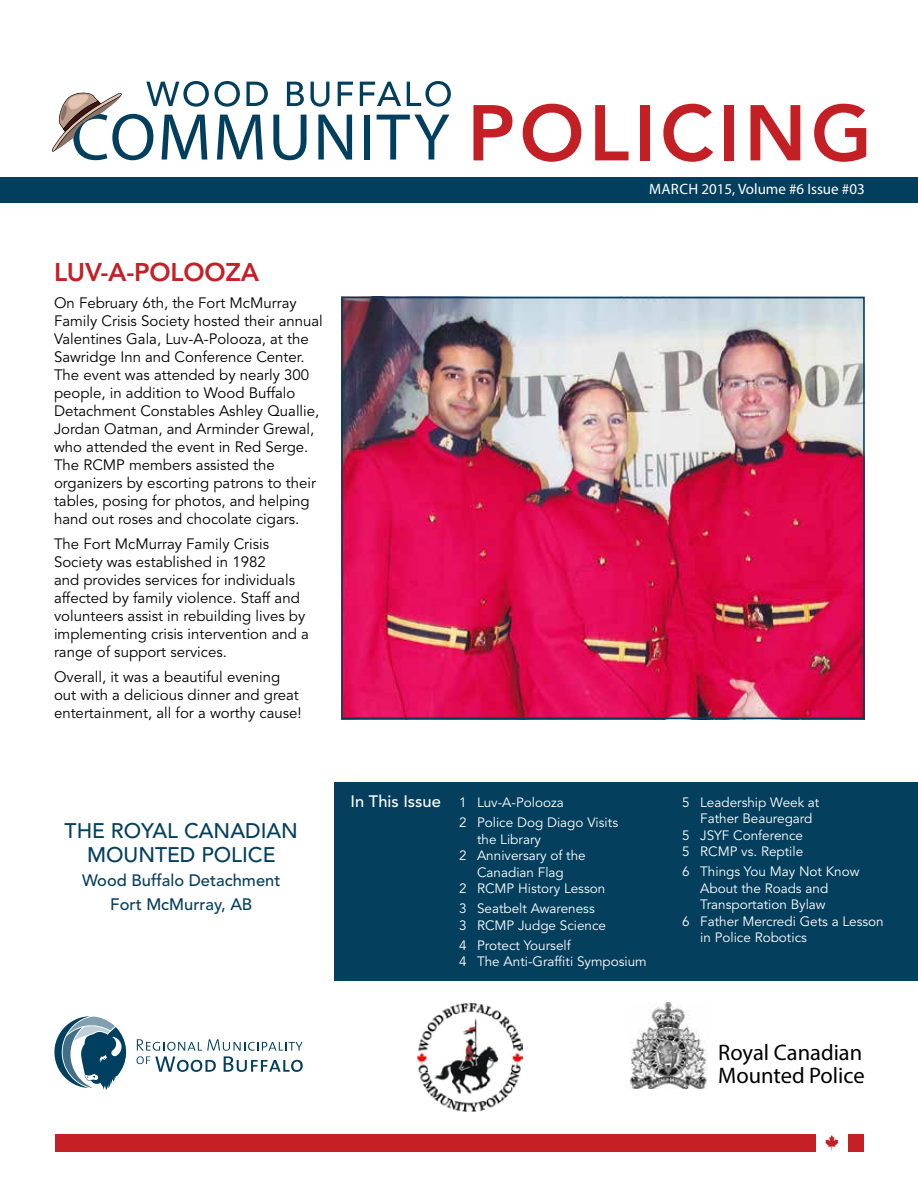
<style>
.page{position:relative;width:918px;height:1188px;background:#fff}
.page>*{position:absolute;margin:0;border:0;box-sizing:border-box;transform-origin:0 0}
.t1{font:800 25.5px "Avenir LT Std";letter-spacing:-.01em;color:#c42026}
.t2{font:22.5px/23.7px "Myriad Pro";color:#000}
.t3{font:500 21px/24px "Avenir LT Std";color:#043f5e;text-align:center}
.t4{font:500 16.5px/24px "Avenir LT Std";color:#043f5e;text-align:center}
.t5{font:500 16.5px "Avenir LT Std";color:#fff}
.t6{font:15px/18px "Avenir LT Std";color:#000}
.t7{font:15px "Myriad Pro";color:#fff}
.t8{font:13.5px/16.5px "Avenir LT Std";color:#fff}
</style>
<div class="page">
<div style="left:335px;top:782px;width:583px;height:199px;background:#043f5e"></div>
<svg style="left:137px;top:1039px;width:166px;height:33px"></svg>
<svg style="left:54px;top:1016px;width:72px;height:74px"></svg>
<img style="left:631px;top:1002px;width:77px;height:86px">
<img style="left:417px;top:1003px;width:105px;height:109px">
<div style="left:55px;top:1134px;width:809px;height:17px;background:#c42026"></div>
<div style="left:816px;top:1134px;width:32px;height:17px;background:#fff"></div>
<svg style="left:825px;top:1135px;width:14px;height:15px"></svg>
<svg style="left:360px;top:82px;width:41px;height:24px"></svg>
<svg style="left:407px;top:81px;width:44px;height:26px"></svg>
<div style="left:364px;top:115px;width:6px;height:45px;background:#023f5e"></div>
<svg style="left:377px;top:115px;width:72px;height:45px"></svg>
<svg style="left:473px;top:105px;width:39px;height:55px"></svg>
<svg style="left:523px;top:103px;width:58px;height:59px"></svg>
<svg style="left:595px;top:105px;width:34px;height:55px"></svg>
<div style="left:640px;top:105px;width:10px;height:55px;background:#c32026"></div>
<svg style="left:663px;top:104px;width:50px;height:58px"></svg>
<div style="left:724px;top:105px;width:10px;height:55px;background:#c32026"></div>
<svg style="left:750px;top:105px;width:50px;height:55px"></svg>
<svg style="left:814px;top:104px;width:52px;height:58px"></svg>
<div style="left:0;top:177px;width:918px;height:25px;background:#023f5e"></div>
<svg style="left:52px;top:81px;width:301px;height:79px"></svg>
<img style="left:344px;top:300px;width:518px;height:416px">
<div style="left:341px;top:297px;width:524px;height:422px;border:2px solid #023f5e"></div>
<h1 class="t1" style="left:54px;top:257px;width:207px">LUV-A-POLOOZA</h1>
<p class="t6" style="left:54px;top:295px;width:270px">On February 6th, the Fort McMurray Family Crisis Society hosted their annual Valentines Gala, Luv-A-Polooza, at the Sawridge Inn and Conference Center.<br>The event was attended by nearly 300 people, in addition to Wood Buffalo Detachment Constables Ashley Quallie, Jordan Oatman, and Arminder Grewal, who attended the event in Red Serge.<br>The RCMP members assisted the organizers by escorting patrons to their tables, posing for photos, and helping hand out roses and chocolate cigars.</p>
<p class="t6" style="left:54px;top:535px;width:256px">The Fort McMurray Family Crisis Society was established in 1982<br>and provides services for individuals affected by family violence. Staff and volunteers assist in rebuilding lives by implementing crisis intervention and a range of support services.</p>
<p class="t6" style="left:54px;top:668px;width:249px">Overall, it was a beautiful evening out with a delicious dinner and great entertainment, all for a worthy cause!</p>
<h3 class="t3" style="left:65px;top:819px;width:235px">THE ROYAL CANADIAN<br>MOUNTED POLICE</h3>
<p class="t4" style="left:82px;top:868px;width:200px">Wood Buffalo Detachment<br>Fort McMurray, AB</p>
<p class="t7" style="left:649px;top:180px;width:217px">MARCH 2015, Volume #6 Issue #03</p>
<p class="t5" style="left:351px;top:792px;width:92px">In This Issue</p>
<p class="t8" style="left:459px;top:793px;width:161px;line-height:20px">1 Luv-A-Polooza<br>2 Police Dog Diago Visits</p>
<p class="t8" style="left:477px;top:831px;width:65px">the Library</p>
<p class="t8" style="left:459px;top:847px;width:128px">2 Anniversary of the</p>
<p class="t8" style="left:477px;top:864px;width:88px">Canadian Flag</p>
<p class="t8" style="left:459px;top:880px;width:148px">2 RCMP History Lesson</p>
<p class="t8" style="left:459px;top:900px;width:149px">3 Seatbelt Awareness<br>3 RCMP Judge Science</p>
<p class="t8" style="left:459px;top:937px;width:189px">4 Protect Yourself<br>4 The Anti-Graffiti Symposium</p>
<p class="t8" style="left:682px;top:794px;width:139px">5 Leadership Week at</p>
<p class="t8" style="left:700px;top:811px;width:114px">Father Beauregard</p>
<p class="t8" style="left:682px;top:827px;width:122px">5 JSYF Conference</p>
<p class="t8" style="left:682px;top:844px;width:123px">5 RCMP vs. Reptile</p>
<p class="t8" style="left:682px;top:864px;width:179px">6 Things You May Not Know</p>
<p class="t8" style="left:700px;top:880px;width:130px">About the Roads and</p>
<p class="t8" style="left:700px;top:897px;width:127px">Transportation Bylaw</p>
<p class="t8" style="left:682px;top:913px;width:203px">6 Father Mercredi Gets a Lesson</p>
<p class="t8" style="left:700px;top:930px;width:108px">in Police Robotics</p>
<h2 class="t2" style="left:718px;top:1040px;width:148px">Royal Canadian<br>Mounted Police</h2>
</div>
